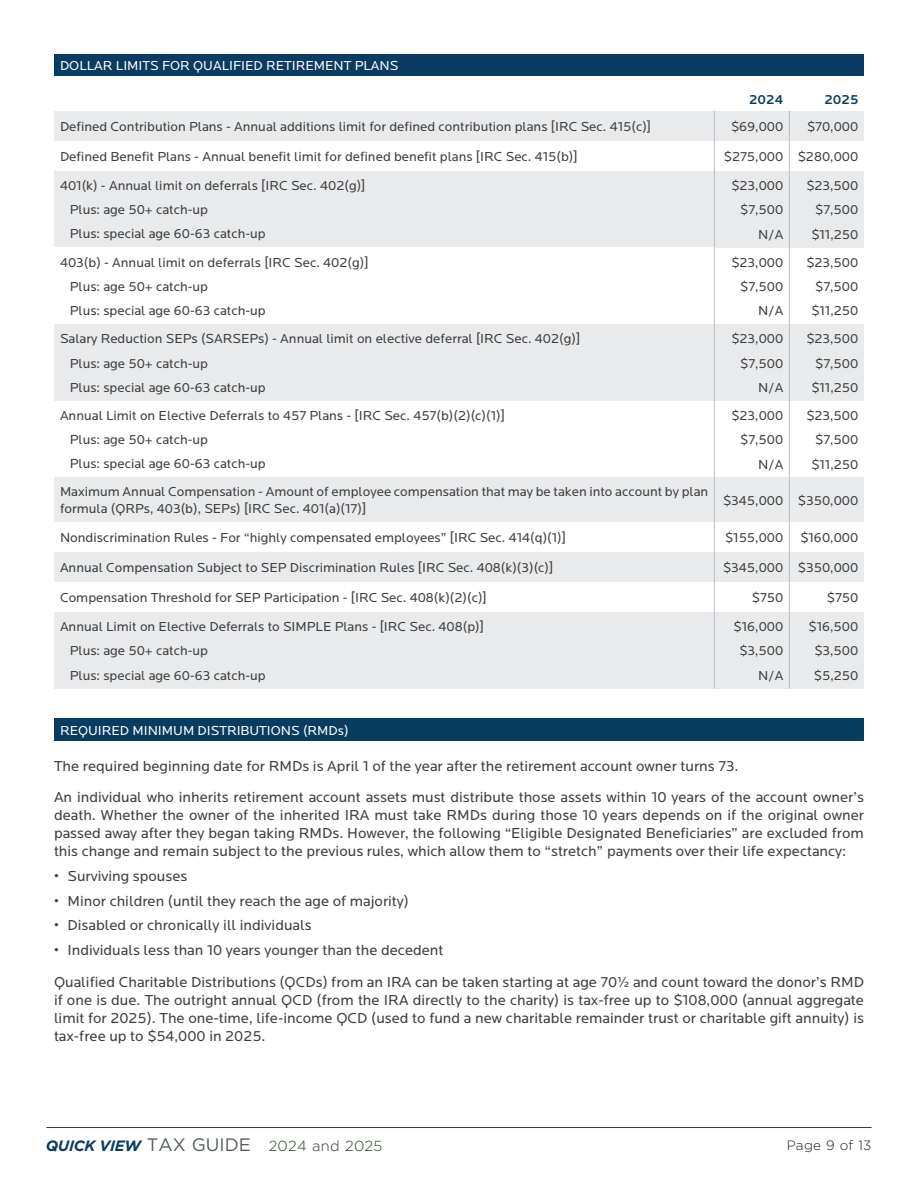
<style>
.page{position:relative;width:918px;height:1188px;background:#fff}
.page>*{position:absolute;margin:0;border:0;box-sizing:border-box;transform-origin:0 0}
.Body_p_AFTER_HEAD{font:15px/18px "Locator";color:#3e3e3f;text-align:justify}
.t1{font:300 14.55px "Gotham";letter-spacing:.02em;color:#2b3e27}
.body_p{font:13.5px/16.5px "Locator";color:#3e3e3f}
.Body_p_AFTER_HEAD-2{font:13.5px "Locator";color:#fff}
.t2{font:300 13.5px "Gotham";letter-spacing:.02em;color:#231f20}
.Body_p_AFTER_HEAD-3{font:500 13.5px "Locator";color:#093c61}
.s1{font-weight:700;font-style:italic;font-size:15px;color:#093c61}
.s2{font-weight:400;font-size:18px;color:#525b56}
</style>
<div class="page">
<hr style="left:46px;top:1127px;width:826px;height:1px;background:#2b3e27">
<div style="left:54px;top:54px;width:809px;height:22px;background:#093c61"></div>
<div style="left:54px;top:111px;width:660px;height:30px;background:#e9eaeb"></div>
<div style="left:714px;top:111px;width:75px;height:30px;background:#e9eaeb"></div>
<div style="left:789px;top:111px;width:75px;height:30px;background:#e9eaeb"></div>
<div style="left:54px;top:171px;width:660px;height:230px;background:#e9eaeb"></div>
<div style="left:714px;top:171px;width:75px;height:77px;background:#e9eaeb"></div>
<div style="left:789px;top:171px;width:75px;height:77px;background:#e9eaeb"></div>
<div style="left:54px;top:248px;width:660px;height:76px;background:#fff"></div>
<div style="left:714px;top:324px;width:75px;height:77px;background:#e9eaeb"></div>
<div style="left:789px;top:324px;width:75px;height:77px;background:#e9eaeb"></div>
<div style="left:54px;top:478px;width:660px;height:44px;background:#e9eaeb"></div>
<div style="left:714px;top:478px;width:75px;height:44px;background:#e9eaeb"></div>
<div style="left:789px;top:478px;width:75px;height:44px;background:#e9eaeb"></div>
<div style="left:54px;top:552px;width:660px;height:30px;background:#e9eaeb"></div>
<div style="left:714px;top:552px;width:75px;height:30px;background:#e9eaeb"></div>
<div style="left:789px;top:552px;width:75px;height:30px;background:#e9eaeb"></div>
<div style="left:54px;top:612px;width:660px;height:77px;background:#e9eaeb"></div>
<div style="left:714px;top:612px;width:75px;height:77px;background:#e9eaeb"></div>
<div style="left:789px;top:612px;width:75px;height:77px;background:#e9eaeb"></div>
<hr style="left:714px;top:111px;width:1px;height:30px;background:#bcbdc0">
<hr style="left:789px;top:111px;width:1px;height:30px;background:#bcbdc0">
<hr style="left:714px;top:141px;width:1px;height:30px;background:#bcbdc0">
<hr style="left:789px;top:141px;width:1px;height:30px;background:#bcbdc0">
<hr style="left:714px;top:478px;width:1px;height:44px;background:#bcbdc0">
<hr style="left:789px;top:478px;width:1px;height:44px;background:#bcbdc0">
<hr style="left:714px;top:522px;width:1px;height:30px;background:#bcbdc0">
<hr style="left:789px;top:522px;width:1px;height:30px;background:#bcbdc0">
<hr style="left:714px;top:552px;width:1px;height:30px;background:#bcbdc0">
<hr style="left:789px;top:552px;width:1px;height:30px;background:#bcbdc0">
<hr style="left:714px;top:582px;width:1px;height:30px;background:#bcbdc0">
<hr style="left:789px;top:582px;width:1px;height:30px;background:#bcbdc0">
<hr style="left:714px;top:171px;width:1px;height:77px;background:#bcbdc0">
<hr style="left:789px;top:171px;width:1px;height:77px;background:#bcbdc0">
<hr style="left:714px;top:248px;width:1px;height:76px;background:#bcbdc0">
<hr style="left:789px;top:248px;width:1px;height:76px;background:#bcbdc0">
<hr style="left:714px;top:324px;width:1px;height:77px;background:#bcbdc0">
<hr style="left:789px;top:324px;width:1px;height:77px;background:#bcbdc0">
<hr style="left:714px;top:401px;width:1px;height:77px;background:#bcbdc0">
<hr style="left:789px;top:401px;width:1px;height:77px;background:#bcbdc0">
<hr style="left:714px;top:612px;width:1px;height:77px;background:#bcbdc0">
<hr style="left:789px;top:612px;width:1px;height:77px;background:#bcbdc0">
<div style="left:54px;top:719px;width:809px;height:22px;background:#093c61"></div>
<p class="Body_p_AFTER_HEAD-2" style="left:60px;top:58px;width:340px">DOLLAR LIMITS FOR QUALIFIED RETIREMENT PLANS</p>
<p class="Body_p_AFTER_HEAD-3" style="left:749px;top:92px;width:36px">2024</p>
<p class="Body_p_AFTER_HEAD-3" style="left:824px;top:92px;width:35px">2025</p>
<p class="body_p" style="left:60px;top:118px;width:593px">Defined Contribution Plans - Annual additions limit for defined contribution plans [IRC Sec. 415(c)]</p>
<p class="body_p" style="left:731px;top:118px;width:54px">$69,000</p>
<p class="body_p" style="left:807px;top:118px;width:53px">$70,000</p>
<p class="body_p" style="left:60px;top:148px;width:519px">Defined Benefit Plans - Annual benefit limit for defined benefit plans [IRC Sec. 415(b)]</p>
<p class="body_p" style="left:724px;top:148px;width:61px">$275,000</p>
<p class="body_p" style="left:798px;top:148px;width:62px">$280,000</p>
<p class="body_p" style="left:60px;top:177px;width:307px">401(k) - Annual limit on deferrals [IRC Sec. 402(g)]</p>
<p class="body_p" style="left:70px;top:202px;width:140px">Plus: age 50+ catch-up</p>
<p class="body_p" style="left:70px;top:226px;width:197px">Plus: special age 60-63 catch-up</p>
<p class="body_p" style="left:731px;top:178px;width:53px">$23,000</p>
<p class="body_p" style="left:740px;top:202px;width:45px">$7,500</p>
<p class="body_p" style="left:758px;top:226px;width:27px">N/A</p>
<p class="body_p" style="left:806px;top:178px;width:54px">$23,500</p>
<p class="body_p" style="left:815px;top:202px;width:45px">$7,500</p>
<p class="body_p" style="left:811px;top:226px;width:49px">$11,250</p>
<p class="body_p" style="left:60px;top:254px;width:310px">403(b) - Annual limit on deferrals [IRC Sec. 402(g)]</p>
<p class="body_p" style="left:70px;top:278px;width:140px">Plus: age 50+ catch-up</p>
<p class="body_p" style="left:70px;top:303px;width:197px">Plus: special age 60-63 catch-up</p>
<p class="body_p" style="left:60px;top:331px;width:522px">Salary Reduction SEPs (SARSEPs) - Annual limit on elective deferral [IRC Sec. 402(g)]</p>
<p class="body_p" style="left:70px;top:355px;width:140px">Plus: age 50+ catch-up</p>
<p class="body_p" style="left:70px;top:379px;width:197px">Plus: special age 60-63 catch-up</p>
<p class="body_p" style="left:60px;top:407px;width:446px">Annual Limit on Elective Deferrals to 457 Plans - [IRC Sec. 457(b)(2)(c)(1)]</p>
<p class="body_p" style="left:70px;top:432px;width:140px">Plus: age 50+ catch-up</p>
<p class="body_p" style="left:70px;top:456px;width:197px">Plus: special age 60-63 catch-up</p>
<p class="body_p" style="left:731px;top:254px;width:53px">$23,000</p>
<p class="body_p" style="left:740px;top:278px;width:45px">$7,500</p>
<p class="body_p" style="left:758px;top:303px;width:27px">N/A</p>
<p class="body_p" style="left:731px;top:331px;width:53px">$23,000</p>
<p class="body_p" style="left:740px;top:355px;width:45px">$7,500</p>
<p class="body_p" style="left:758px;top:379px;width:27px">N/A</p>
<p class="body_p" style="left:731px;top:407px;width:53px">$23,000</p>
<p class="body_p" style="left:740px;top:432px;width:45px">$7,500</p>
<p class="body_p" style="left:758px;top:456px;width:27px">N/A</p>
<p class="body_p" style="left:806px;top:254px;width:54px">$23,500</p>
<p class="body_p" style="left:815px;top:278px;width:45px">$7,500</p>
<p class="body_p" style="left:811px;top:303px;width:49px">$11,250</p>
<p class="body_p" style="left:806px;top:331px;width:54px">$23,500</p>
<p class="body_p" style="left:815px;top:355px;width:45px">$7,500</p>
<p class="body_p" style="left:811px;top:379px;width:49px">$11,250</p>
<p class="body_p" style="left:806px;top:407px;width:54px">$23,500</p>
<p class="body_p" style="left:815px;top:432px;width:45px">$7,500</p>
<p class="body_p" style="left:811px;top:456px;width:49px">$11,250</p>
<p class="body_p" style="left:60px;top:484px;width:650px">Maximum Annual Compensation - Amount of employee compensation that may be taken into account by plan formula (QRPs, 403(b), SEPs) [IRC Sec. 401(a)(17)]</p>
<p class="body_p" style="left:723px;top:492px;width:62px">$345,000</p>
<p class="body_p" style="left:798px;top:492px;width:62px">$350,000</p>
<p class="body_p" style="left:60px;top:529px;width:508px">Nondiscrimination Rules - For “highly compensated employees” [IRC Sec. 414(q)(1)]</p>
<p class="body_p" style="left:725px;top:529px;width:60px">$155,000</p>
<p class="body_p" style="left:800px;top:529px;width:59px">$160,000</p>
<p class="body_p" style="left:60px;top:559px;width:495px">Annual Compensation Subject to SEP Discrimination Rules [IRC Sec. 408(k)(3)(c)]</p>
<p class="body_p" style="left:723px;top:560px;width:62px">$345,000</p>
<p class="body_p" style="left:798px;top:560px;width:62px">$350,000</p>
<p class="body_p" style="left:60px;top:589px;width:428px">Compensation Threshold for SEP Participation - [IRC Sec. 408(k)(2)(c)]</p>
<p class="body_p" style="left:752px;top:590px;width:33px">$750</p>
<p class="body_p" style="left:827px;top:589px;width:33px">$750</p>
<p class="body_p" style="left:60px;top:618px;width:425px">Annual Limit on Elective Deferrals to SIMPLE Plans - [IRC Sec. 408(p)]</p>
<p class="body_p" style="left:70px;top:643px;width:140px">Plus: age 50+ catch-up</p>
<p class="body_p" style="left:70px;top:667px;width:197px">Plus: special age 60-63 catch-up</p>
<p class="body_p" style="left:734px;top:619px;width:51px">$16,000</p>
<p class="body_p" style="left:739px;top:643px;width:45px">$3,500</p>
<p class="body_p" style="left:758px;top:667px;width:27px">N/A</p>
<p class="body_p" style="left:809px;top:619px;width:51px">$16,500</p>
<p class="body_p" style="left:814px;top:643px;width:45px">$3,500</p>
<p class="body_p" style="left:814px;top:667px;width:46px">$5,250</p>
<p class="Body_p_AFTER_HEAD-2" style="left:60px;top:723px;width:290px">REQUIRED MINIMUM DISTRIBUTIONS (RMDs)</p>
<p class="Body_p_AFTER_HEAD" style="left:54px;top:757px;width:686px">The required beginning date for RMDs is April 1 of the year after the retirement account owner turns 73.</p>
<p class="Body_p_AFTER_HEAD" style="left:54px;top:788px;width:812px">An individual who inherits retirement account assets must distribute those assets within 10 years of the account owner’s death. Whether the owner of the inherited IRA must take RMDs during those 10 years depends on if the original owner passed away after they began taking RMDs. However, the following “Eligible Designated Beneficiaries” are excluded from this change and remain subject to the previous rules, which allow them to “stretch” payments over their life expectancy:</p>
<p class="Body_p_AFTER_HEAD" style="left:54px;top:867px;width:135px">• Surviving spouses</p>
<p class="Body_p_AFTER_HEAD" style="left:54px;top:892px;width:357px">• Minor children (until they reach the age of majority)</p>
<p class="Body_p_AFTER_HEAD" style="left:54px;top:917px;width:259px">• Disabled or chronically ill individuals</p>
<p class="Body_p_AFTER_HEAD" style="left:54px;top:941px;width:391px">• Individuals less than 10 years younger than the decedent</p>
<p class="Body_p_AFTER_HEAD" style="left:54px;top:973px;width:812px">Qualified Charitable Distributions (QCDs) from an IRA can be taken starting at age 70½ and count toward the donor’s RMD if one is due. The outright annual QCD (from the IRA directly to the charity) is tax-free up to $108,000 (annual aggregate limit for 2025). The one-time, life-income QCD (used to fund a new charitable remainder trust or charitable gift annuity) is tax-free up to $54,000 in 2025.</p>
<p class="t1" style="left:46px;top:1137px;width:338px"><span class="s1">QUICK VIEW</span> <span class="s2">TAX GUIDE</span> 2024 and 2025</p>
<p class="t2" style="left:787px;top:1136px;width:86px">Page 9 of 13</p>
</div>
